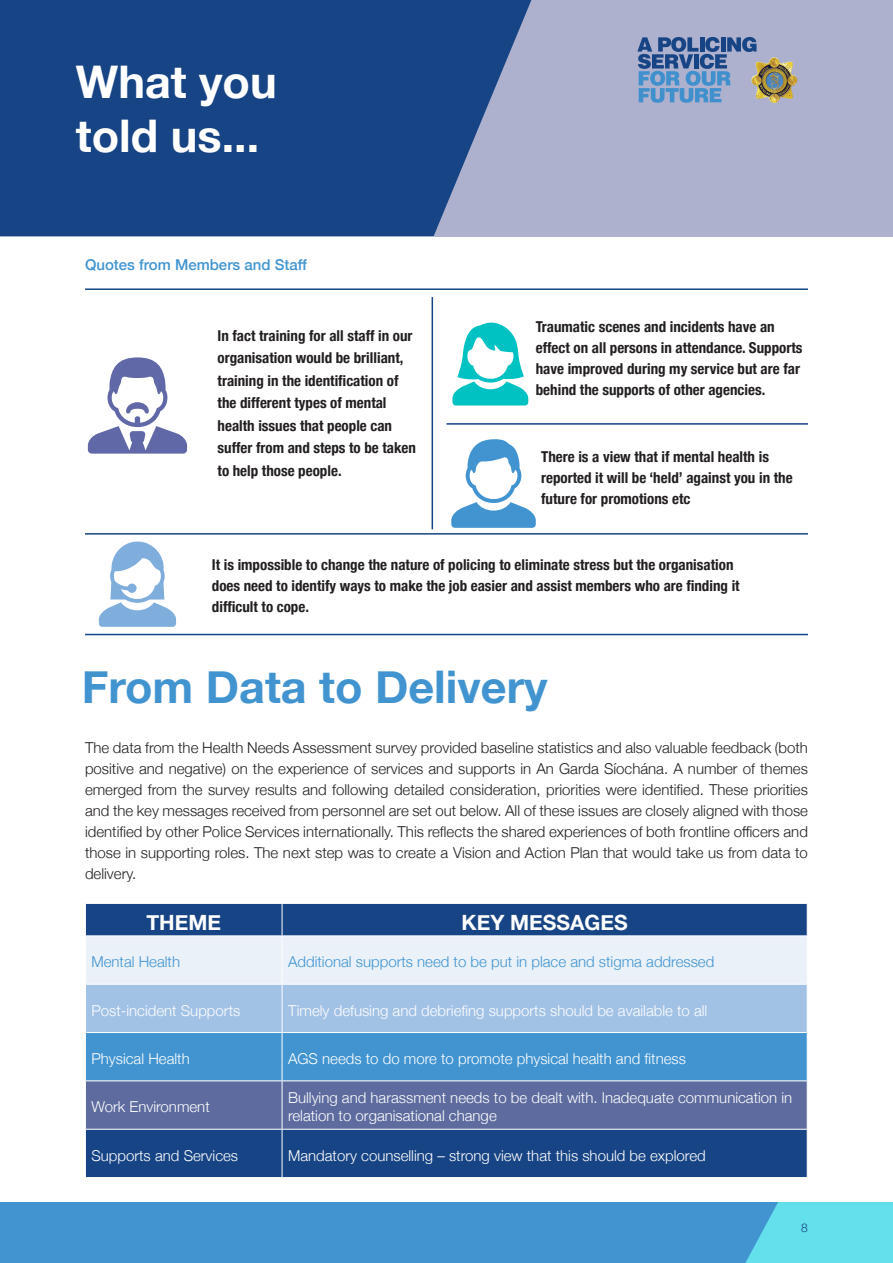
<style>
.page{position:relative;width:893px;height:1263px;background:#fff}
.page>*{position:absolute;margin:0;border:0;box-sizing:border-box;transform-origin:0 0}
.t1{font:700 45px "Helvetica Neue";color:#4194d0}
.t2{font:700 45px "Helvetica Neue";color:#fff}
.t3{font:700 21px "Helvetica Neue";color:#fff}
.t4{font:300 15px/21px "Helvetica Neue";color:#231f20;text-align:justify}
.t5{font:700 condensed 15px/21px "Helvetica Neue";color:#231f20}
.t6{font:300 15px/18px "Helvetica Neue";color:#fff}
.t7{font:300 15px "Helvetica Neue";color:#4194d0}
.t8{font:500 15px "Helvetica Neue";color:#4194d0}
.t9{font:300 12px "Helvetica Neue";color:#174484}
</style>
<div class="page">
<div style="left:0;top:0;width:893px;height:236px;background:#adb1cd"></div>
<div style="left:0;top:1202px;width:893px;height:61px;background:#4194d0"></div>
<svg style="left:745px;top:1202px;width:148px;height:61px;background:#5ed7e7"></svg>
<svg style="left:0;top:0;width:531px;height:236px;background:#244d8a"></svg>
<div style="left:86px;top:904px;width:721px;height:273px;background:#174484"></div>
<svg style="left:86px;top:936px;width:721px;height:193px;background:#8bacd3"></svg>
<hr style="left:282px;top:904px;width:1px;height:31px;background:#fff">
<hr style="left:85px;top:935px;width:197px;height:1px;background:#fff">
<hr style="left:282px;top:935px;width:526px;height:1px;background:#fff">
<hr style="left:282px;top:936px;width:1px;height:48px;background:#fff">
<hr style="left:85px;top:984px;width:197px;height:1px;background:#fff">
<hr style="left:282px;top:984px;width:526px;height:1px;background:#fff">
<hr style="left:282px;top:984px;width:1px;height:48px;background:#fff">
<hr style="left:85px;top:1032px;width:197px;height:1px;background:#fff">
<hr style="left:282px;top:1032px;width:526px;height:1px;background:#fff">
<hr style="left:282px;top:1033px;width:1px;height:47px;background:#fff">
<hr style="left:85px;top:1080px;width:197px;height:1px;background:#fff">
<hr style="left:282px;top:1080px;width:526px;height:1px;background:#fff">
<hr style="left:282px;top:1081px;width:1px;height:48px;background:#fff">
<hr style="left:85px;top:1129px;width:197px;height:1px;background:#fff">
<hr style="left:282px;top:1129px;width:526px;height:1px;background:#fff">
<hr style="left:282px;top:1129px;width:1px;height:48px;background:#fff">
<hr style="left:432px;top:297px;width:1px;height:232px;background:#174484">
<hr style="left:85px;top:288px;width:723px;height:2px;background:#174484">
<hr style="left:85px;top:533px;width:723px;height:2px;background:#174484">
<hr style="left:85px;top:634px;width:723px;height:1px;background:#174484">
<hr style="left:446px;top:423px;width:362px;height:2px;background:#174484">
<svg style="left:452px;top:322px;width:76px;height:83px"></svg>
<svg style="left:451px;top:439px;width:85px;height:89px"></svg>
<svg style="left:88px;top:357px;width:99px;height:97px"></svg>
<svg style="left:99px;top:541px;width:77px;height:86px"></svg>
<svg style="left:637px;top:37px;width:119px;height:66px"></svg>
<img style="left:751px;top:57px;width:37px;height:46px">
<p class="t2" style="left:76px;top:47px;width:202px">What you</p>
<p class="t2" style="left:76px;top:101px;width:185px">told us...</p>
<p class="t8" style="left:85px;top:252px;width:224px">Quotes from Members and Staff</p>
<p class="t5" style="left:218px;top:323px;width:200px;line-height:22.5px">In fact training for all staff in our organisation would be brilliant, training in the identification of the different types of mental health issues that people can suffer from and steps to be taken to help those people.</p>
<p class="t5" style="left:536px;top:315px;width:268px">Traumatic scenes and incidents have an effect on all persons in attendance. Supports have improved during my service but are far behind the supports of other agencies.</p>
<p class="t5" style="left:541px;top:446px;width:253px">There is a view that if mental health is reported it will be ‘held’ against you in the future for promotions etc</p>
<p class="t5" style="left:212px;top:553px;width:529px">It is impossible to change the nature of policing to eliminate stress but the organisation does need to identify ways to make the job easier and assist members who are finding it difficult to cope.</p>
<p class="t1" style="left:82px;top:652px;width:467px">From Data to Delivery</p>
<p class="t4" style="left:85px;top:736px;width:724px">The data from the Health Needs Assessment survey provided baseline statistics and also valuable feedback (both positive and negative) on the experience of services and supports in An Garda Síochána. A number of themes emerged from the survey results and following detailed consideration, priorities were identified. These priorities and the key messages received from personnel are set out below. All of these issues are closely aligned with those identified by other Police Services internationally. This reflects the shared experiences of both frontline officers and those in supporting roles. The next step was to create a Vision and Action Plan that would take us from data to delivery.</p>
<p class="t3" style="left:146px;top:906px;width:76px">THEME</p>
<p class="t3" style="left:462px;top:906px;width:168px">KEY MESSAGES</p>
<p class="t7" style="left:91px;top:950px;width:90px">Mental Health</p>
<p class="t7" style="left:288px;top:950px;width:428px">Additional supports need to be put in place and stigma addressed</p>
<p class="t6" style="left:91px;top:1000px;width:150px">Post-incident Supports</p>
<p class="t6" style="left:288px;top:1000px;width:421px">Timely defusing and debriefing supports should be available to all</p>
<p class="t6" style="left:91px;top:1048px;width:100px">Physical Health</p>
<p class="t6" style="left:288px;top:1048px;width:399px">AGS needs to do more to promote physical health and fitness</p>
<p class="t6" style="left:91px;top:1097px;width:120px">Work Environment</p>
<p class="t6" style="left:288px;top:1088px;width:506px">Bullying and harassment needs to be dealt with. Inadequate communication in relation to organisational change</p>
<p class="t6" style="left:91px;top:1145px;width:148px">Supports and Services</p>
<p class="t6" style="left:288px;top:1145px;width:419px">Mandatory counselling – strong view that this should be explored</p>
<p class="t9" style="left:801px;top:1218px;width:8px">8</p>
</div>
